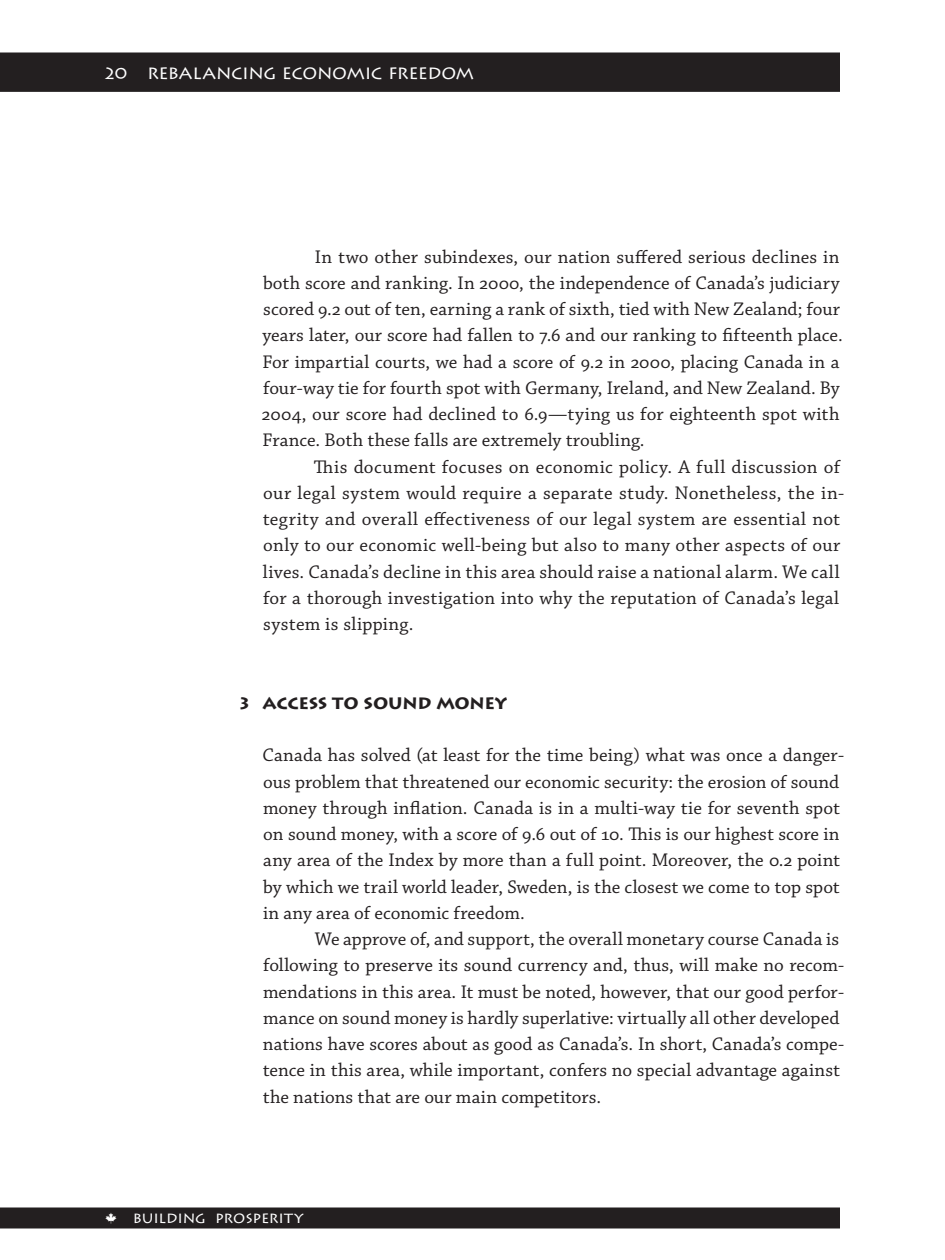
<style>
.page{position:relative;width:945px;height:1260px;background:#fff}
.page>*{position:absolute;margin:0;border:0;box-sizing:border-box;transform-origin:0 0}
.t1{font:19.25px/26.2px "Chaparral Pro";letter-spacing:.01em;color:#231f20}
.t2{font:19.25px "Lithos Pro";letter-spacing:-.02em;color:#fff}
.t3{font:700 19.25px "Lithos Pro";letter-spacing:-.015em;color:#231f20}
.t4{font:15.75px "Lithos Pro";letter-spacing:-.005em;color:#fff}
</style>
<div class="page">
<div style="left:0;top:52px;width:840px;height:40px;background:#231f20"></div>
<div style="left:0;top:1208px;width:840px;height:20px;background:#231f20"></div>
<p class="t2" style="left:105px;top:61px;width:371px">20 REBALANCING ECONOMIC FREEDOM</p>
<p class="t1" style="left:262px;top:244px;width:582px;text-indent:53px">In two other subindexes, our nation suffered serious declines in both score and ranking. In 2000, the independence of Canada’s judiciary scored 9.2 out of ten, earning a rank of sixth, tied with New Zealand; four years later, our score had fallen to 7.6 and our ranking to fifteenth place.<br>For impartial courts, we had a score of 9.2 in 2000, placing Canada in a four-way tie for fourth spot with Germany, Ireland, and New Zealand. By 2004, our score had declined to 6.9—tying us for eighteenth spot with France. Both these falls are extremely troubling.</p>
<p class="t1" style="left:263px;top:454px;width:583px;text-indent:51px">This document focuses on economic policy. A full discussion of our legal system would require a separate study. Nonetheless, the in&shy;tegrity and overall effectiveness of our legal system are essential not only to our economic well-being but also to many other aspects of our lives. Canada’s decline in this area should raise a national alarm. We call for a thorough investigation into why the reputation of Canada’s legal system is slipping.</p>
<p class="t3" style="left:240px;top:691px;width:269px">3 ACCESS TO SOUND MONEY</p>
<p class="t1" style="left:263px;top:743px;width:583px">Canada has solved (at least for the time being) what was once a danger&shy;ous problem that threatened our economic security: the erosion of sound money through inflation. Canada is in a multi-way tie for seventh spot on sound money, with a score of 9.6 out of 10. This is our highest score in any area of the Index by more than a full point. Moreover, the 0.2 point by which we trail world leader, Sweden, is the closest we come to top spot in any area of economic freedom.</p>
<p class="t1" style="left:263px;top:927px;width:583px;text-indent:52px">We approve of, and support, the overall monetary course Canada is following to preserve its sound currency and, thus, will make no recom&shy;mendations in this area. It must be noted, however, that our good perfor&shy;mance on sound money is hardly superlative: virtually all other developed nations have scores about as good as Canada’s. In short, Canada’s compe&shy;tence in this area, while important, confers no special advantage against the nations that are our main competitors.</p>
<p class="t4" style="left:133px;top:1209px;width:172px">BUILDING PROSPERITY</p>
</div>
